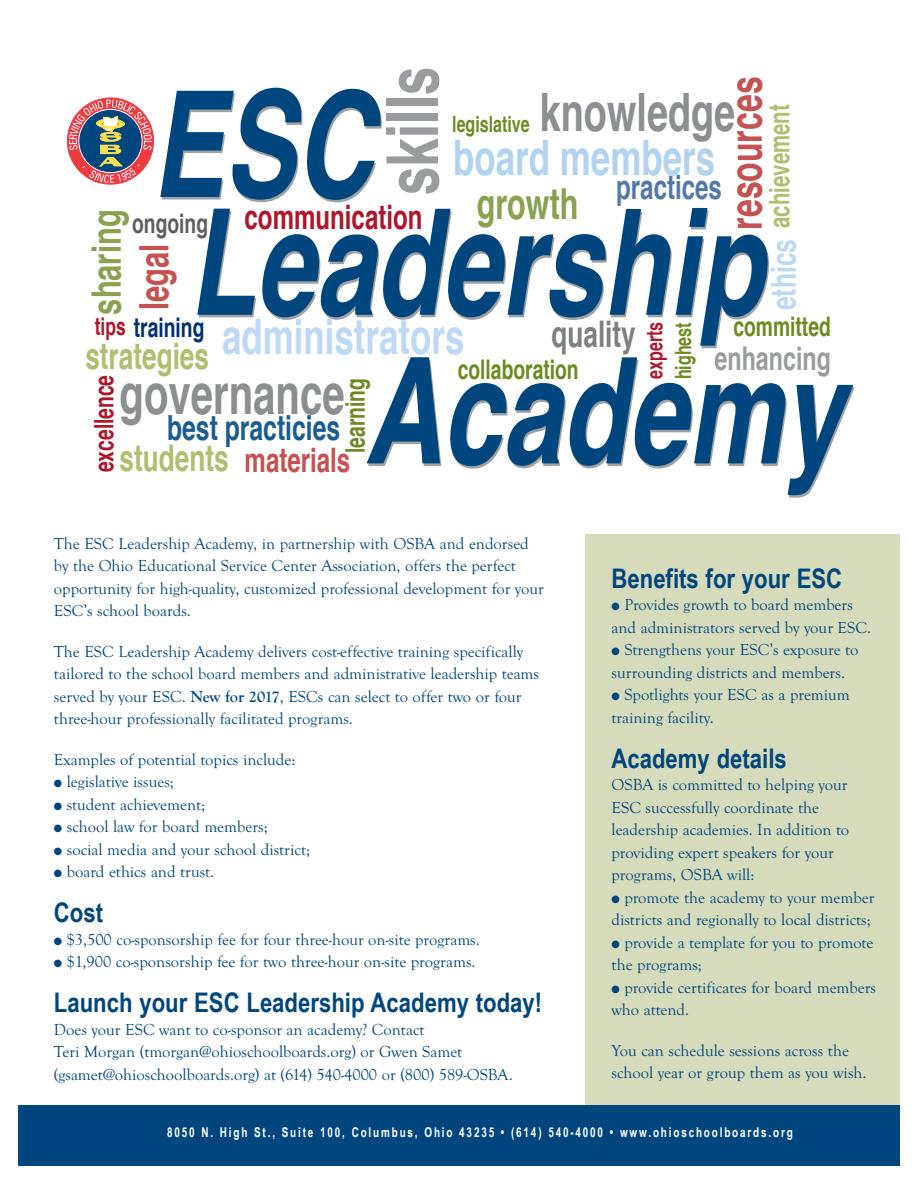
<style>
.page{position:relative;width:918px;height:1188px;background:#fff}
.page>*{position:absolute;margin:0;border:0;box-sizing:border-box;transform-origin:0 0}
.t1{font:italic 700 147.6px "Helvetica";color:#00467e;scale:.73 1}
.t2{font:700 72px "Helvetica";color:#9b9ca0;scale:.71 1}
.t3{font:700 56.25px "Helvetica";color:#8c8e91;scale:.71 1}
.t4{font:700 52.95px "Helvetica";color:#8c8e91;scale:.71 1}
.t5{font:700 48.9px "Helvetica";color:#bdd9f3;scale:.71 1}
.t6{font:700 48.9px "Helvetica";color:#b1d3f0;scale:.71 1}
.t7{font:700 44.85px "Helvetica";color:#c55151;scale:.71 1}
.t8{font:700 42.75px "Helvetica";color:#8ba14f;scale:.71 1}
.t9{font:700 40.8px "Helvetica";color:#8ba14f;scale:.71 1}
.t10{font:700 40.8px "Helvetica";color:#c55151;scale:.71 1}
.t11{font:700 36.6px "Helvetica";color:#afbe70;scale:.71 1}
.t12{font:700 36.6px "Helvetica";color:#7d7f82;scale:.71 1}
.t13{font:700 34.65px "Helvetica";color:#1a5d93;scale:.71 1}
.t14{font:700 34.65px "Helvetica";color:#bdd9f3;scale:.71 1}
.t15{font:700 33.75px "Helvetica";color:#c55151;scale:.71 1}
.t16{font:700 33.75px "Helvetica";color:#ae172b;scale:.71 1}
.t17{font:700 33.75px "Helvetica";color:#5379a8;scale:.71 1}
.t18{font:700 32.55px "Helvetica";color:#9b9ca0;scale:.71 1}
.t19{font:700 28.5px "Helvetica";color:#afbe70;scale:.71 1}
.t20{font:700 27px "Arial Narrow";color:#00467e}
.t21{font:700 27px "Helvetica";color:#6c8a1f;scale:.71 1}
.t22{font:700 27px "Helvetica";color:#ae172b;scale:.71 1}
.t23{font:700 27px "Helvetica";color:#002f73;scale:.71 1}
.t24{font:700 27px "Helvetica";color:#5f5f62;scale:.71 1}
.t25{font:700 24.45px "Helvetica";color:#ae172b;scale:.71 1}
.t26{font:700 22.35px "Helvetica";color:#6c8a1f;scale:.71 1}
.t27{font:700 22.35px "Helvetica";color:#ae172b;scale:.71 1}
.t28{font:16.5px/22.5px "Goudy Old Sty T";color:#00467e}
.t29{font:700 13.5px "Arial Narrow";letter-spacing:.15em;color:#fff;scale:.9 1}
.s1{font-size:36.6px;color:#afbe70}
.s2{font-weight:700}
</style>
<div class="page">
<div style="left:585px;top:535px;width:315px;height:577px;background:#d6dbbb"></div>
<div style="left:18px;top:1105px;width:882px;height:61px;background:#00467e"></div>
<svg style="left:69px;top:100px;width:83px;height:83px"></svg>
<p class="t2" style="left:355px;top:195px;width:183px;rotate:-90deg">skills</p>
<p class="t1" style="left:152px;top:24px;width:305px">ESC</p>
<p class="t7" style="left:710px;top:230px;width:217px;rotate:-90deg">resources</p>
<p class="t4" style="left:540px;top:70px;width:277px">knowledge</p>
<p class="t19" style="left:756px;top:228px;width:175px;rotate:-90deg">achievement</p>
<p class="t26" style="left:452px;top:106px;width:111px">legislative</p>
<p class="t6" style="left:453px;top:118px;width:370px">board members</p>
<p class="t17" style="left:616px;top:160px;width:150px">practices</p>
<p class="t8" style="left:477px;top:169px;width:145px">growth</p>
<p class="t16" style="left:245px;top:189px;width:252px">communication</p>
<p class="t1" style="left:189px;top:141px;width:789px">Leadership</p>
<p class="t1" style="left:364px;top:290px;width:658px">Academy</p>
<p class="t9" style="left:73px;top:315px;width:150px;rotate:-90deg">sharing</p>
<p class="t24" style="left:132px;top:201px;width:109px">ongoing</p>
<p class="t14" style="left:756px;top:310px;width:102px;rotate:-90deg">ethics</p>
<p class="t10" style="left:121px;top:310px;width:95px;rotate:-90deg">legal</p>
<p class="t21" style="left:733px;top:305px;width:139px">committed</p>
<p class="t25" style="left:95px;top:306px;width:45px">tips</p>
<p class="t23" style="left:134px;top:306px;width:101px">training</p>
<p class="t5" style="left:222px;top:298px;width:343px">administrators</p>
<p class="t12" style="left:551px;top:304px;width:120px">quality</p>
<p class="t21" style="left:458px;top:348px;width:172px">collaboration</p>
<p class="t27" style="left:637px;top:379px;width:82px;rotate:-90deg">experts</p>
<p class="t26" style="left:665px;top:379px;width:82px;rotate:-90deg">highest</p>
<p class="t11" style="left:85px;top:327px;width:176px">strategies</p>
<p class="t18" style="left:715px;top:332px;width:165px">enhancing</p>
<p class="t22" style="left:82px;top:472px;width:139px;rotate:-90deg">excellence</p>
<p class="t21" style="left:334px;top:453px;width:107px;rotate:-90deg">learning</p>
<p class="t3" style="left:119px;top:349px;width:319px">governance</p>
<p class="t13" style="left:167px;top:400px;width:245px">best practicies</p>
<p class="t15" style="left:119px;top:433px;width:327px"><span class="s1">students</span> materials</p>
<p class="t28" style="left:54px;top:532px;width:492px">The ESC Leadership Academy, in partnership with OSBA and endorsed by the Ohio Educational Service Center Association, offers the perfect opportunity for high-quality, customized professional development for your ESC’s school boards.</p>
<p class="t28" style="left:54px;top:640px;width:487px">The ESC Leadership Academy delivers cost-effective training specifically tailored to the school board members and administrative leadership teams served by your ESC. <span class="s2">New for 2017</span>, ESCs can select to offer two or four three-hour professionally facilitated programs.</p>
<p class="t28" style="left:54px;top:748px;width:243px">Examples of potential topics include:</p>
<p class="t28" style="left:54px;top:771px;width:122px">● legislative issues;</p>
<p class="t28" style="left:54px;top:793px;width:153px">● student achievement;</p>
<p class="t28" style="left:54px;top:816px;width:215px">● school law for board members;</p>
<p class="t28" style="left:54px;top:838px;width:258px">● social media and your school district;</p>
<p class="t28" style="left:54px;top:861px;width:162px">● board ethics and trust.</p>
<p class="t20" style="left:54px;top:892px;width:51px">Cost</p>
<p class="t28" style="left:54px;top:928px;width:427px">● $3,500 co-sponsorship fee for four three-hour on-site programs.</p>
<p class="t28" style="left:54px;top:951px;width:423px">● $1,900 co-sponsorship fee for two three-hour on-site programs.</p>
<p class="t20" style="left:54px;top:982px;width:490px">Launch your ESC Leadership Academy today!</p>
<p class="t28" style="left:54px;top:1018px;width:460px">Does your ESC want to co-sponsor an academy? Contact<br>Teri Morgan (tmorgan@ohioschoolboards.org) or Gwen Samet (gsamet@ohioschoolboards.org) at (614) 540-4000 or (800) 589-OSBA.</p>
<p class="t20" style="left:612px;top:558px;width:232px">Benefits for your ESC</p>
<p class="t28" style="left:612px;top:594px;width:261px">● Provides growth to board members and administrators served by your ESC.</p>
<p class="t28" style="left:612px;top:639px;width:248px">● Strengthens your ESC’s exposure to surrounding districts and members.</p>
<p class="t28" style="left:612px;top:684px;width:240px">● Spotlights your ESC as a premium training facility.</p>
<p class="t20" style="left:612px;top:738px;width:177px">Academy details</p>
<p class="t28" style="left:612px;top:774px;width:239px">OSBA is committed to helping your<br>ESC successfully coordinate the leadership academies. In addition to providing expert speakers for your programs, OSBA will:</p>
<p class="t28" style="left:612px;top:886px;width:264px">● promote the academy to your member districts and regionally to local districts;</p>
<p class="t28" style="left:612px;top:931px;width:263px">● provide a template for you to promote the programs;</p>
<p class="t28" style="left:612px;top:976px;width:266px">● provide certificates for board members who attend.</p>
<p class="t28" style="left:612px;top:1039px;width:257px">You can schedule sessions across the school year or group them as you wish.</p>
<p class="t29" style="left:167px;top:1122px;width:697px">8050 N. High St., Suite 100, Columbus, Ohio 43235 • (614) 540-4000 • www.ohioschoolboards.org</p>
</div>
